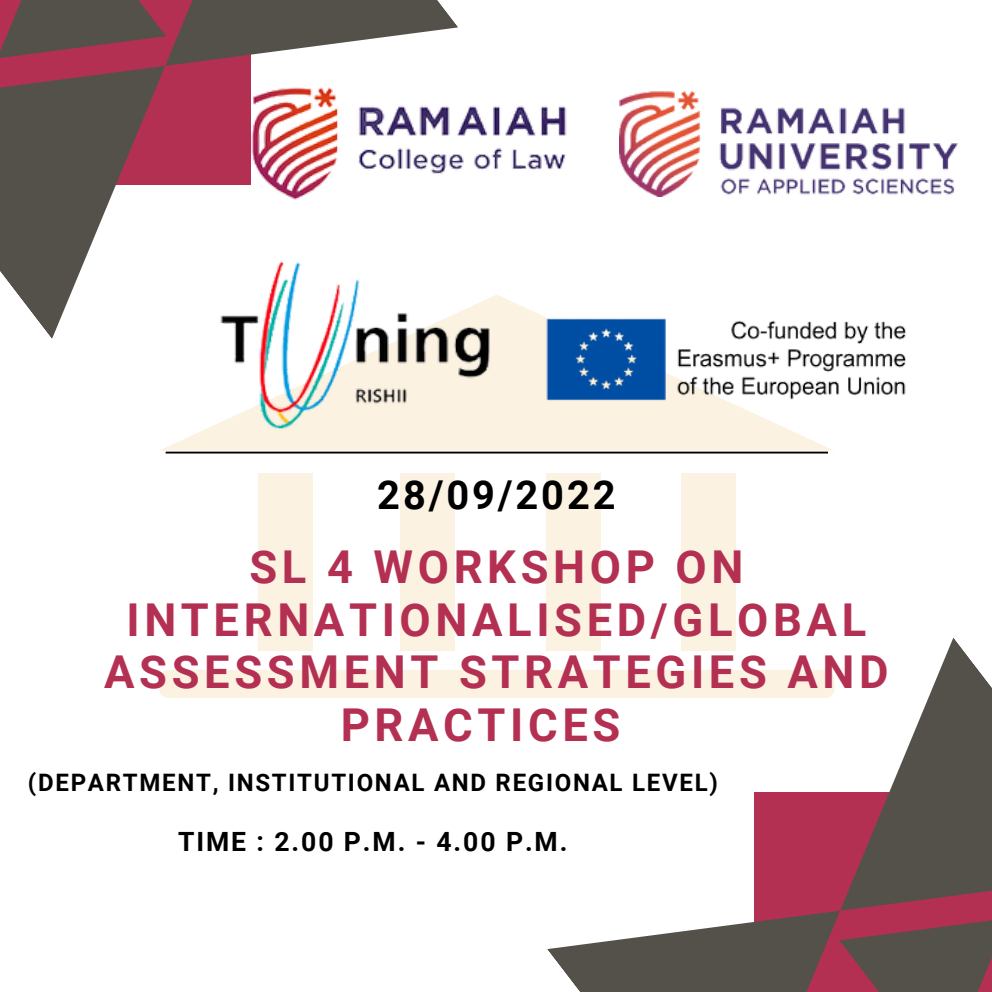
<style>
.page{position:relative;width:992px;height:992px;background:#fff}
.page>*{position:absolute;margin:0;border:0;box-sizing:border-box;transform-origin:0 0}
.t1{font:700 45.25px "Roboto";letter-spacing:.1em;color:#b43052}
.t2{font:700 39.75px "Roboto";letter-spacing:.075em;color:#000}
.t3{font:700 26.5px "Roboto";letter-spacing:.07em;color:#000}
.t4{font:700 24px "Roboto";letter-spacing:.07em;color:#000}
</style>
<div class="page">
<svg style="left:0;top:183px;width:251px;height:156px"></svg>
<svg style="left:0;top:0;width:458px;height:183px;fill:#54514a"></svg>
<svg style="left:754px;top:638px;width:238px;height:155px"></svg>
<svg style="left:547px;top:793px;width:445px;height:199px"></svg>
<div style="left:681px;top:473px;width:54px;height:178px;background:#fcf2e1"></div>
<svg style="left:159px;top:294px;width:675px;height:157px;fill:#fcf2e1"></svg>
<div style="left:546px;top:473px;width:55px;height:178px;background:#fcf2e1"></div>
<div style="left:258px;top:473px;width:55px;height:178px;background:#fcf2e1"></div>
<div style="left:159px;top:670px;width:675px;height:28px;background:#fcf2e1;border-radius:9px"></div>
<div style="left:400px;top:473px;width:54px;height:178px;background:#fcf2e1"></div>
<hr style="left:166px;top:452px;width:662px;height:1px;background:#000">
<img style="left:251px;top:87px;width:316px;height:113px">
<img style="left:620px;top:91px;width:338px;height:105px">
<img style="left:544px;top:295px;width:362px;height:129px">
<img style="left:188px;top:240px;width:332px;height:212px">
<p class="t2" style="left:377px;top:472px;width:240px">28/09/2022</p>
<p class="t1" style="left:249px;top:541px;width:495px">SL 4 WORKSHOP ON</p>
<p class="t1" style="left:127px;top:594px;width:741px">INTERNATIONALISED/GLOBAL</p>
<p class="t1" style="left:104px;top:646px;width:786px">ASSESSMENT STRATEGIES AND</p>
<p class="t1" style="left:341px;top:699px;width:281px">PRACTICES</p>
<p class="t4" style="left:28px;top:769px;width:691px">(DEPARTMENT, INSTITUTIONAL AND REGIONAL LEVEL)</p>
<p class="t3" style="left:178px;top:827px;width:391px">TIME : 2.00 P.M. - 4.00 P.M.</p>
</div>
